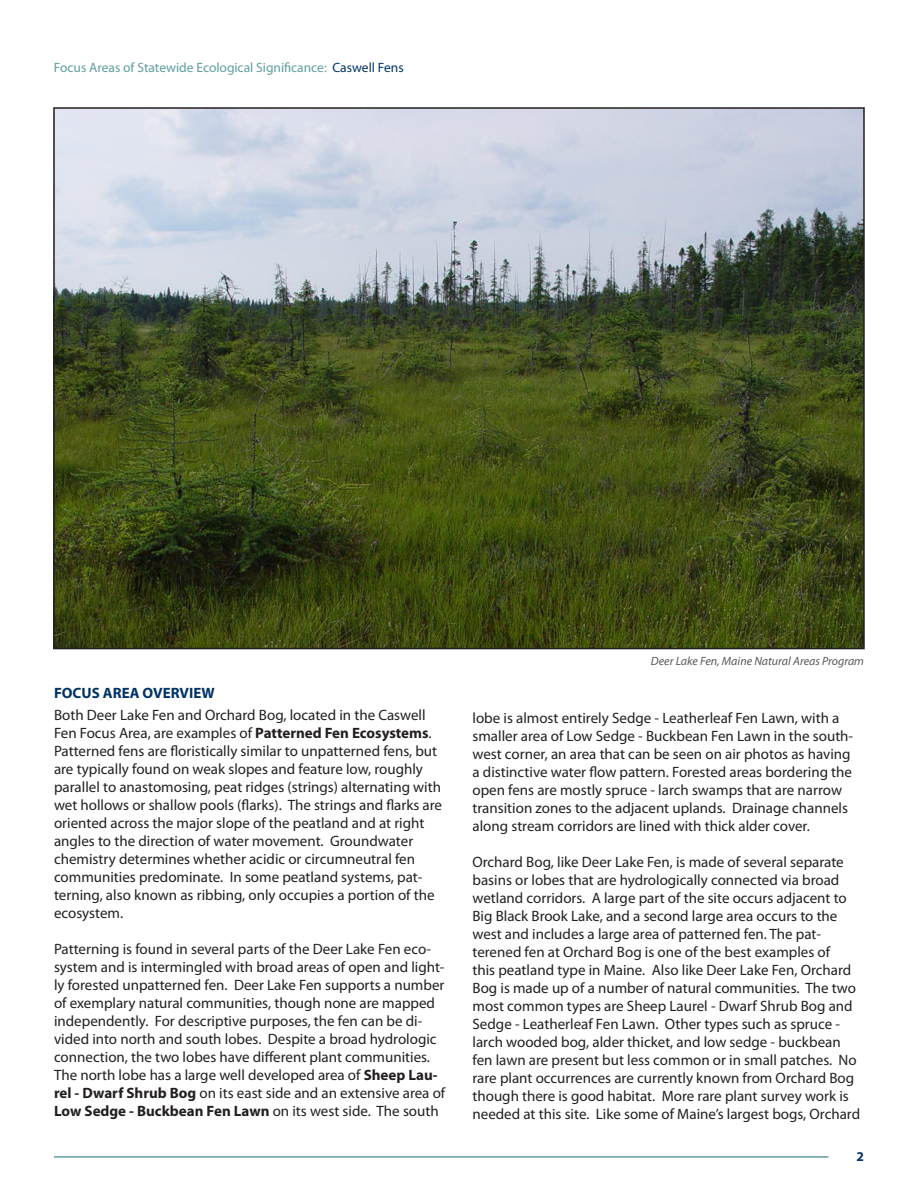
<style>
.page{position:relative;width:918px;height:1188px;background:#fff}
.page>*{position:absolute;margin:0;border:0;box-sizing:border-box;transform-origin:0 0}
.Paragraph{font:15px/18px "Myriad Pro";color:#231f20}
.Heading_1{font:700 15px "Myriad Pro";color:#036}
.t1{font:13.5px "Myriad Pro";color:#5f9ea0}
.t2{font:700 13.5px "Myriad Pro";color:#036}
.Caption_-_Right_Just{font:italic 12px "Myriad Pro";color:#57585a}
.s1{color:#036}
.s2{font-weight:700}
</style>
<div class="page">
<hr style="left:54px;top:1156px;width:775px;height:2px;background:#5f9ea0">
<img style="left:56px;top:110px;width:806px;height:536px">
<p class="t1" style="left:54px;top:59px;width:351px">Focus Areas of Statewide Ecological Significance: <span class="s1">Caswell Fens</span></p>
<p class="Heading_1" style="left:54px;top:684px;width:162px">FOCUS AREA OVERVIEW</p>
<p class="Paragraph" style="left:54px;top:705px;width:390px">Both Deer Lake Fen and Orchard Bog, located in the Caswell Fen Focus Area, are examples of <span class="s2">Patterned Fen Ecosystems</span>.<br>Patterned fens are floristically similar to unpatterned fens, but are typically found on weak slopes and feature low, roughly parallel to anastomosing, peat ridges (strings) alternating with wet hollows or shallow pools (flarks). The strings and flarks are oriented across the major slope of the peatland and at right angles to the direction of water movement. Groundwater chemistry determines whether acidic or circumneutral fen communities predominate. In some peatland systems, pat&shy;terning, also known as ribbing, only occupies a portion of the ecosystem.</p>
<p class="Paragraph" style="left:54px;top:939px;width:393px">Patterning is found in several parts of the Deer Lake Fen eco&shy;system and is intermingled with broad areas of open and light&shy;ly forested unpatterned fen. Deer Lake Fen supports a number of exemplary natural communities, though none are mapped independently. For descriptive purposes, the fen can be di&shy;vided into north and south lobes. Despite a broad hydrologic connection, the two lobes have different plant communities.<br>The north lobe has a large well developed area of <span class="s2">Sheep Lau&shy;rel - Dwarf Shrub Bog</span> on its east side and an extensive area of <span class="s2">Low Sedge - Buckbean Fen Lawn</span> on its west side. The south</p>
<p class="Caption_-_Right_Just" style="left:651px;top:654px;width:215px">Deer Lake Fen, Maine Natural Areas Program</p>
<p class="Paragraph" style="left:472px;top:709px;width:382px">lobe is almost entirely Sedge - Leatherleaf Fen Lawn, with a smaller area of Low Sedge - Buckbean Fen Lawn in the south&shy;west corner, an area that can be seen on air photos as having a distinctive water flow pattern. Forested areas bordering the open fens are mostly spruce - larch swamps that are narrow transition zones to the adjacent uplands. Drainage channels along stream corridors are lined with thick alder cover.</p>
<p class="Paragraph" style="left:472px;top:853px;width:389px">Orchard Bog, like Deer Lake Fen, is made of several separate basins or lobes that are hydrologically connected via broad wetland corridors. A large part of the site occurs adjacent to Big Black Brook Lake, and a second large area occurs to the west and includes a large area of patterned fen. The pat&shy;terened fen at Orchard Bog is one of the best examples of<br>this peatland type in Maine. Also like Deer Lake Fen, Orchard Bog is made up of a number of natural communities. The two most common types are Sheep Laurel - Dwarf Shrub Bog and Sedge - Leatherleaf Fen Lawn. Other types such as spruce - larch wooded bog, alder thicket, and low sedge - buckbean fen lawn are present but less common or in small patches. No rare plant occurrences are currently known from Orchard Bog though there is good habitat. More rare plant survey work is needed at this site. Like some of Maine’s largest bogs, Orchard</p>
<p class="t2" style="left:857px;top:1148px;width:9px">2</p>
</div>
